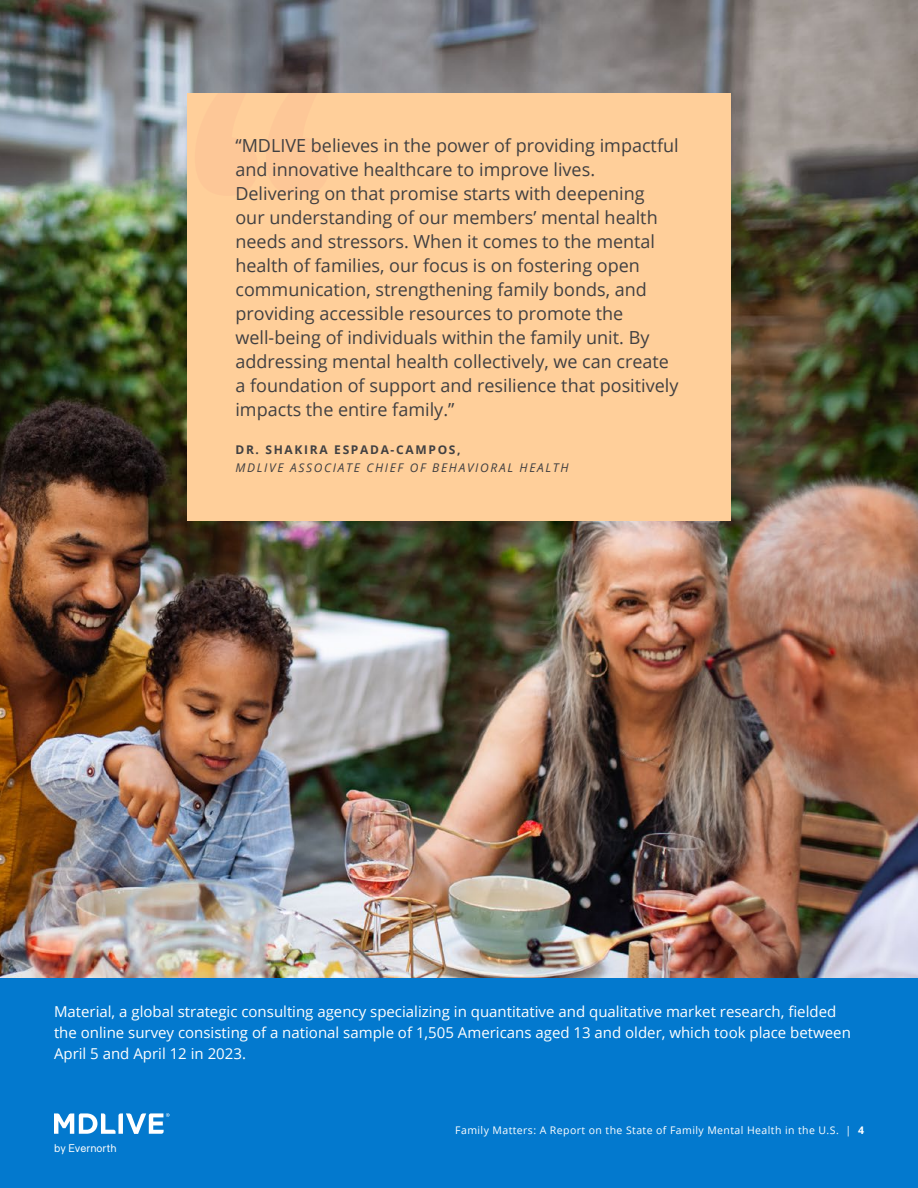
<style>
.page{position:relative;width:918px;height:1188px;background:#fff}
.page>*{position:absolute;margin:0;border:0;box-sizing:border-box;transform-origin:0 0}
.t1{font:800 264px "Encode Sans";color:#f9b291}
.t2{font:18px/24px "Open Sans";color:#414042}
.t3{font:15px/21px "Open Sans";color:#fff}
.t4{font:italic 12px "Open Sans";letter-spacing:.14em;color:#414042}
.t5{font:700 12px "Open Sans";letter-spacing:.14em;color:#414042}
.t6{font:11.1px "NB Akademie";color:#fff}
.t7{font:10.5px "Open Sans";letter-spacing:.04em;color:#fff}
.s1{font-weight:700}
</style>
<div class="page">
<img style="left:0;top:0;width:918px;height:978px">
<div style="left:0;top:978px;width:918px;height:210px;background:#0379ce"></div>
<svg style="left:54px;top:1113px;width:116px;height:21px"></svg>
<div style="left:187px;top:93px;width:544px;height:427px;background:#ffcf9a"></div>
<h1 class="t1" style="left:187px;top:4px;width:151px">“</h1>
<p class="t2" style="left:235px;top:133px;width:445px">“MDLIVE believes in the power of providing impactful and innovative healthcare to improve lives.<br>Delivering on that promise starts with deepening<br>our understanding of our members’ mental health needs and stressors. When it comes to the mental health of families, our focus is on fostering open communication, strengthening family bonds, and providing accessible resources to promote the well-being of individuals within the family unit. By addressing mental health collectively, we can create a foundation of support and resilience that positively impacts the entire family.”</p>
<p class="t5" style="left:235px;top:441px;width:227px">DR. SHAKIRA ESPADA-CAMPOS,</p>
<p class="t4" style="left:235px;top:459px;width:335px">MDLIVE ASSOCIATE CHIEF OF BEHAVIORAL HEALTH</p>
<p class="t3" style="left:54px;top:1000px;width:798px">Material, a global strategic consulting agency specializing in quantitative and qualitative market research, fielded the online survey consisting of a national sample of 1,505 Americans aged 13 and older, which took place between<br>April 5 and April 12 in 2023.</p>
<p class="t6" style="left:54px;top:1141px;width:64px">by Evernorth</p>
<p class="t7" style="left:455px;top:1123px;width:410px">Family Matters: A Report on the State of Family Mental Health in the U.S. | <span class="s1">4</span></p>
</div>
